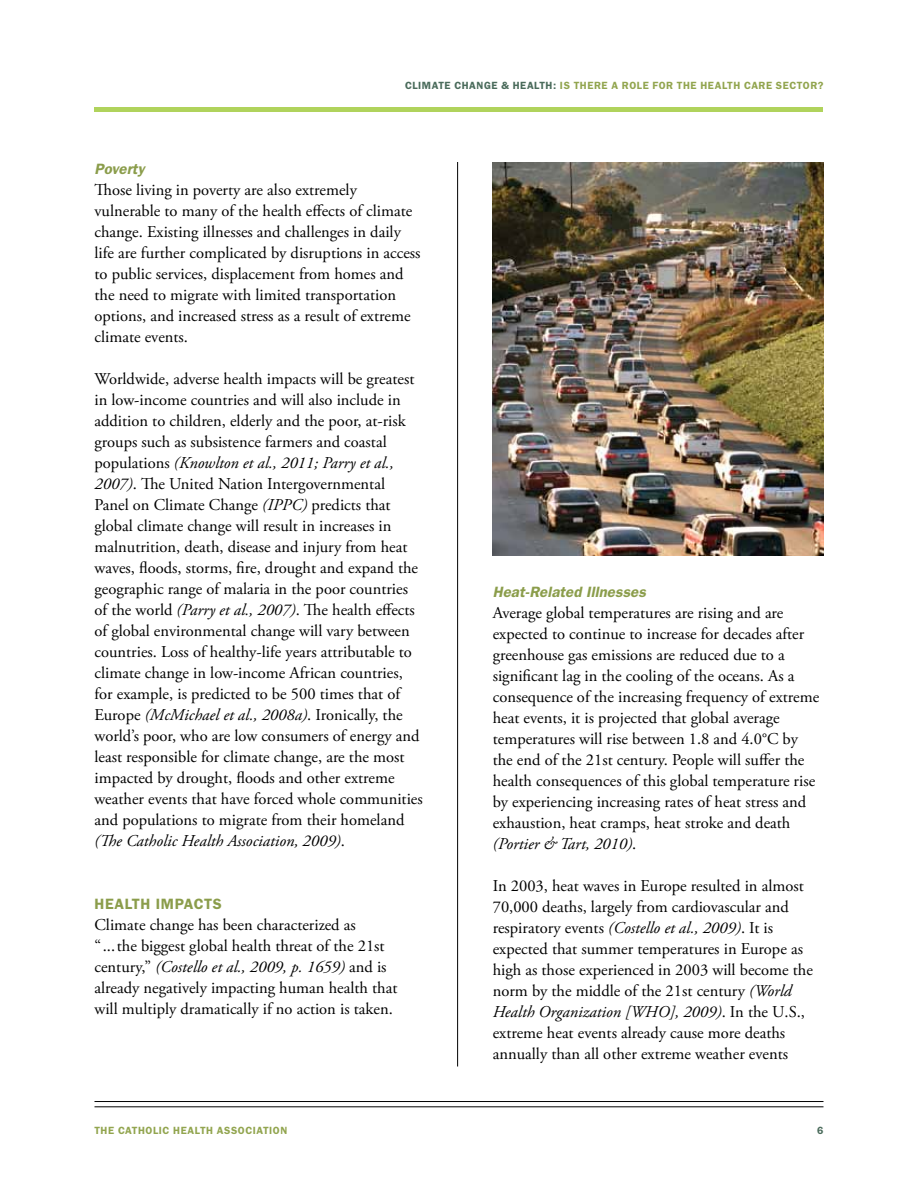
<style>
.page{position:relative;width:918px;height:1188px;background:#fff}
.page>*{position:absolute;margin:0;border:0;box-sizing:border-box;transform-origin:0 0}
.t1{font:16.5px/21px "Adobe Garamond Pro";color:#000}
.t2{font:italic 600 15px "Franklin Gothic";letter-spacing:.005em;color:#8b9d4b}
.t3{font:600 15px "Franklin Gothic";letter-spacing:.04em;color:#8b9d4b}
.t4{font:600 10.5px "Franklin Gothic";letter-spacing:.05em;color:#92a54f}
.t5{font:600 10.5px "Franklin Gothic";color:#4a6b5b}
.s1{color:#4a6b5b}
.s2{font-style:italic}
</style>
<div class="page">
<hr style="left:457px;top:162px;width:1px;height:904px;background:#000">
<div style="left:94px;top:107px;width:730px;height:5px;background:#b0d35c"></div>
<hr style="left:94px;top:1101px;width:730px;height:1px;background:#000">
<hr style="left:94px;top:1107px;width:730px;height:1px;background:#000">
<img style="left:493px;top:162px;width:330px;height:394px">
<p class="t4" style="left:405px;top:80px;width:420px"><span class="s1">CLIMATE CHANGE &amp; HEALTH:</span> IS THERE A ROLE FOR THE HEALTH CARE SECTOR?</p>
<p class="t2" style="left:94px;top:160px;width:52px">Poverty</p>
<p class="t1" style="left:94px;top:180px;width:328px">Those living in poverty are also extremely vulnerable to many of the health effects of climate change. Existing illnesses and challenges in daily life are further complicated by disruptions in access to public services, displacement from homes and the need to migrate with limited transportation options, and increased stress as a result of extreme climate events.</p>
<p class="t1" style="left:94px;top:369px;width:330px">Worldwide, adverse health impacts will be greatest in low-income countries and will also include in addition to children, elderly and the poor, at-risk groups such as subsistence farmers and coastal populations <span class="s2">(Knowlton et al., 2011; Parry et al., 2007)</span>. The United Nation Intergovernmental Panel on Climate Change <span class="s2">(IPPC)</span> predicts that global climate change will result in increases in malnutrition, death, disease and injury from heat waves, floods, storms, fire, drought and expand the geographic range of malaria in the poor countries of the world <span class="s2">(Parry et al., 2007)</span>. The health effects of global environmental change will vary between countries. Loss of healthy-life years attributable to climate change in low-income African countries, for example, is predicted to be 500 times that of Europe <span class="s2">(McMichael et al., 2008a)</span>. Ironically, the world’s poor, who are low consumers of energy and least responsible for climate change, are the most impacted by drought, floods and other extreme weather events that have forced whole communities and populations to migrate from their homeland <span class="s2">(The Catholic Health Association, 2009)</span>.</p>
<p class="t3" style="left:94px;top:895px;width:129px">HEALTH IMPACTS</p>
<p class="t1" style="left:94px;top:915px;width:304px">Climate change has been characterized as “...the biggest global health threat of the 21st century,” <span class="s2">(Costello et al., 2009, p. 1659)</span> and is already negatively impacting human health that will multiply dramatically if no action is taken.</p>
<p class="t2" style="left:493px;top:583px;width:155px">Heat-Related Illnesses</p>
<p class="t1" style="left:493px;top:603px;width:328px">Average global temperatures are rising and are expected to continue to increase for decades after greenhouse gas emissions are reduced due to a significant lag in the cooling of the oceans. As a consequence of the increasing frequency of extreme heat events, it is projected that global average temperatures will rise between 1.8 and 4.0°C by the end of the 21st century. People will suffer the health consequences of this global temperature rise by experiencing increasing rates of heat stress and exhaustion, heat cramps, heat stroke and death <span class="s2">(Portier &amp; Tart, 2010)</span>.</p>
<p class="t1" style="left:493px;top:876px;width:322px">In 2003, heat waves in Europe resulted in almost 70,000 deaths, largely from cardiovascular and respiratory events <span class="s2">(Costello et al., 2009)</span>. It is expected that summer temperatures in Europe as high as those experienced in 2003 will become the norm by the middle of the 21st century <span class="s2">(World Health Organization [WHO], 2009)</span>. In the U.S., extreme heat events already cause more deaths annually than all other extreme weather events</p>
<p class="t4" style="left:94px;top:1124px;width:194px">THE CATHOLIC HEALTH ASSOCIATION</p>
<p class="t5" style="left:817px;top:1124px;width:8px">6</p>
</div>
